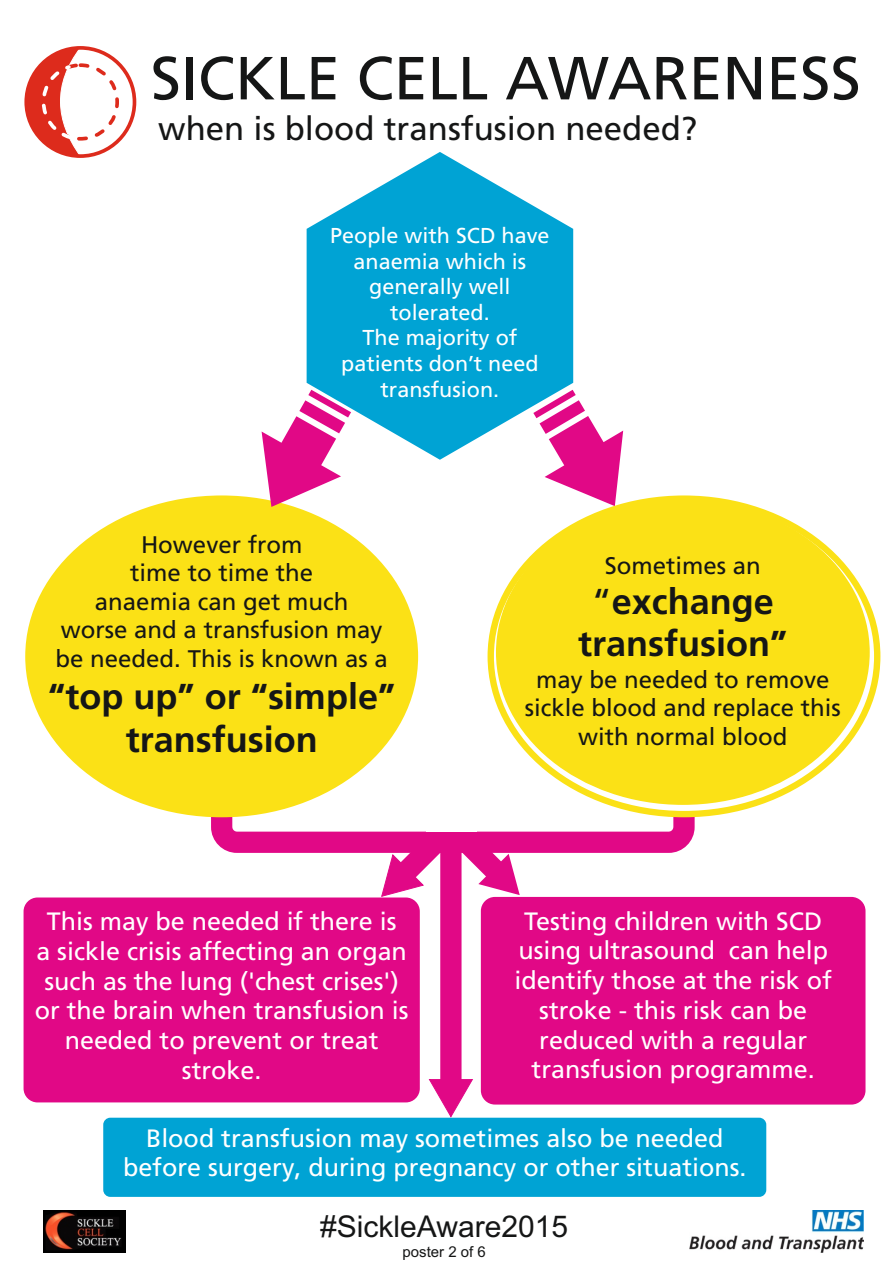
<style>
.page{position:relative;width:893px;height:1263px;background:#fff}
.page>*{position:absolute;margin:0;border:0;box-sizing:border-box;transform-origin:0 0}
.t1{font:60.75px "Frutiger LT Pro";color:#151616}
.t2{font:700 36px/42.6px "Frutiger LT Pro";color:#151616;text-align:center}
.t3{font:33px "Frutiger LT Pro";color:#151616}
.t4{font:30px "Arial";color:#151616}
.t5{font:25.05px/29.7px "Frutiger LT Pro";color:#fff;text-align:center}
.t6{font:24px/28.5px "Frutiger LT Pro";color:#151616;text-align:center}
.t7{font:21.6px/25.5px "Frutiger LT Pro";color:#fff;text-align:center}
.t8{font:15px "Arial";color:#151616}
.s1{font-weight:400}
</style>
<div class="page">
<svg style="left:200px;top:793px;width:505px;height:104px"></svg>
<div style="left:24px;top:46px;width:112px;height:112px;background:#fff;border:4px solid #fff;border-radius:50%"></div>
<div style="left:42px;top:63px;width:77px;height:78px;border:4px dashed #dd2b1c;border-radius:50%"></div>
<svg style="left:27px;top:47px;width:55px;height:110px"></svg>
<div style="left:24px;top:46px;width:112px;height:112px;border:4px solid #dd2b1c;border-radius:50%"></div>
<div style="left:25px;top:495px;width:393px;height:322px;background:#fbe116;border:6px solid #fbe116;border-radius:50%"></div>
<svg style="left:544px;top:400px;width:79px;height:106px"></svg>
<svg style="left:306px;top:152px;width:273px;height:313px;fill:#00a3d4"></svg>
<div style="left:24px;top:897px;width:396px;height:205px;background:#e10886;border:6px solid #e10886;border-radius:11px"></div>
<div style="left:481px;top:897px;width:384px;height:207px;background:#e10886;border:6px solid #e10886;border-radius:11px"></div>
<div style="left:103px;top:1118px;width:663px;height:79px;background:#00a3d4;border:6px solid #00a3d4;border-radius:4px"></div>
<svg style="left:262px;top:390px;width:89px;height:117px"></svg>
<img style="left:43px;top:1211px;width:82px;height:41px">
<img style="left:689px;top:1211px;width:175px;height:41px">
<div style="left:440px;top:842px;width:22px;height:238px;background:#e10886"></div>
<svg style="left:428px;top:1078px;width:46px;height:42px"></svg>
<hr style="left:426px;top:829px;width:50px;height:2px;background:#fff">
<div style="left:496px;top:500px;width:374px;height:305px;background:#fbe116;border-radius:50%"></div>
<h1 class="t1" style="left:151px;top:54px;width:712px">SICKLE CELL AWARENESS</h1>
<h3 class="t3" style="left:158px;top:115px;width:541px">when is blood transfusion needed?</h3>
<p class="t7" style="left:330px;top:225px;width:221px">People with SCD have anaemia which is generally well tolerated.<br>The majority of patients don’t need transfusion.</p>
<p class="t6" style="left:56px;top:532px;width:334px">However from<br>time to time the<br>anaemia can get much<br>worse and a transfusion may be needed. This is known as a</p>
<h2 class="t2" style="left:48px;top:679px;width:349px">“top up” or “simple” transfusion</h2>
<p class="t6" style="left:605px;top:554px;width:158px">Sometimes an</p>
<h2 class="t2" style="left:578px;top:583px;width:211px"><span class="s1">“</span>exchange transfusion”</h2>
<p class="t6" style="left:525px;top:667px;width:318px">may be needed to remove sickle blood and replace this with normal blood</p>
<p class="t5" style="left:35px;top:909px;width:375px">This may be needed if there is<br>a sickle crisis affecting an organ such as the lung ('chest crises') or the brain when transfusion is needed to prevent or treat stroke.</p>
<p class="t5" style="left:514px;top:908px;width:319px">Testing children with SCD using ultrasound can help identify those at the risk of stroke - this risk can be reduced with a regular transfusion programme.</p>
<p class="t5" style="left:123px;top:1125px;width:625px">Blood transfusion may sometimes also be needed before surgery, during pregnancy or other situations.</p>
<p class="t4" style="left:320px;top:1215px;width:249px">#SickleAware2015</p>
<p class="t8" style="left:402px;top:1246px;width:85px">poster 2 of 6</p>
</div>
